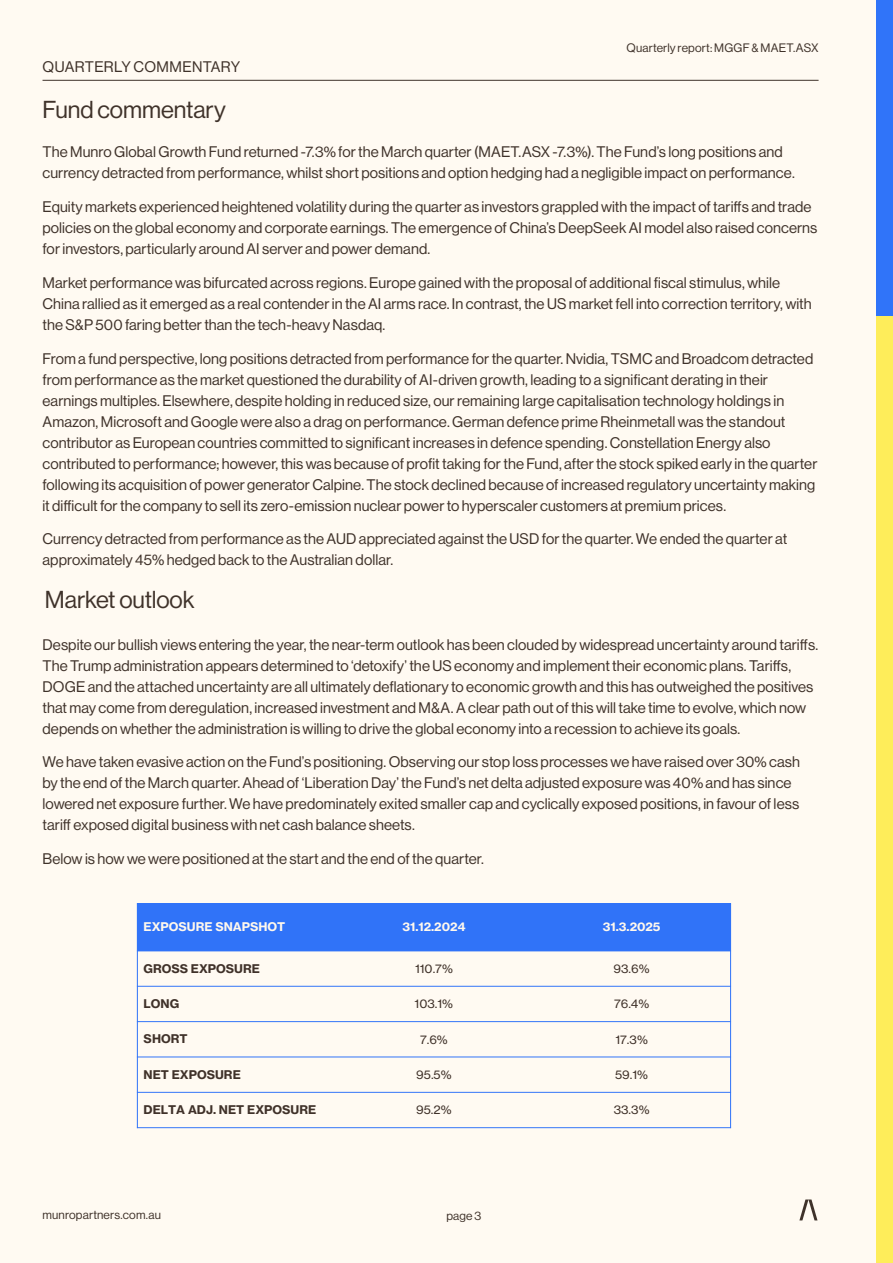
<style>
.page{position:relative;width:893px;height:1263px;background:#fffaf2}
.page>*{position:absolute;margin:0;border:0;box-sizing:border-box;transform-origin:0 0}
.t1{font:24px "N Haas Grotesk DS Pro 55 Rg";color:#3f322a}
.t2{font:15px/21px "N Haas Grotesk DS Pro 55 Rg";letter-spacing:.005em;color:#3f322a}
.t3{font:12px "N Haas Grotesk DS Pro 55 Rg";letter-spacing:.015em;color:#3f322a}
.t4{font:11.85px "N Haas Grotesk TX Pro 75 Bd";color:#3f3129}
.t5{font:11.85px "N Haas Grotesk TX Pro 55 Rg";color:#3f3129}
.t6{font:11.85px "N Haas Grotesk TX Pro 75 Bd";color:#fff8ed}
</style>
<div class="page">
<div style="left:876px;top:316px;width:17px;height:947px;background:#feed5a"></div>
<div style="left:876px;top:0;width:17px;height:316px;background:#3074f9"></div>
<svg style="left:799px;top:1199px;width:18px;height:21px"></svg>
<hr style="left:43px;top:80px;width:776px;height:1px;background:#3f322a">
<div style="left:137px;top:904px;width:198px;height:47px;background:#3073f8"></div>
<div style="left:335px;top:904px;width:198px;height:47px;background:#3073f8"></div>
<div style="left:533px;top:904px;width:198px;height:47px;background:#3073f8"></div>
<hr style="left:137px;top:986px;width:594px;height:1px;background:#3073f8">
<hr style="left:137px;top:1021px;width:594px;height:1px;background:#3073f8">
<hr style="left:137px;top:1056px;width:594px;height:1px;background:#3073f8">
<hr style="left:137px;top:1092px;width:594px;height:1px;background:#3073f8">
<hr style="left:137px;top:903px;width:1px;height:225px;background:#3073f8">
<hr style="left:730px;top:903px;width:1px;height:225px;background:#3073f8">
<hr style="left:137px;top:903px;width:594px;height:1px;background:#3073f8">
<hr style="left:137px;top:1127px;width:594px;height:1px;background:#3073f8">
<p class="t3" style="left:626px;top:41px;width:194px">Quarterly report: MGGF &amp; MAET.ASX</p>
<p class="t2" style="left:43px;top:56px;width:199px">QUARTERLY COMMENTARY</p>
<h1 class="t1" style="left:43px;top:96px;width:185px">Fund commentary</h1>
<p class="t2" style="left:43px;top:142px;width:754px">The Munro Global Growth Fund returned -7.3% for the March quarter (MAET.ASX -7.3%). The Fund’s long positions and currency detracted from performance, whilst short positions and option hedging had a negligible impact on performance.</p>
<p class="t2" style="left:43px;top:196px;width:776px">Equity markets experienced heightened volatility during the quarter as investors grappled with the impact of tariffs and trade policies on the global economy and corporate earnings. The emergence of China’s DeepSeek AI model also raised concerns for investors, particularly around AI server and power demand.</p>
<p class="t2" style="left:43px;top:272px;width:771px">Market performance was bifurcated across regions. Europe gained with the proposal of additional fiscal stimulus, while<br>China rallied as it emerged as a real contender in the AI arms race. In contrast, the US market fell into correction territory, with the S&amp;P 500 faring better than the tech-heavy Nasdaq.</p>
<p class="t2" style="left:43px;top:348px;width:776px">From a fund perspective, long positions detracted from performance for the quarter.Nvidia, TSMC and Broadcom detracted from performance as the market questioned the durability of AI-driven growth, leading to a significant derating in their earnings multiples. Elsewhere, despite holding in reduced size, our remaining large capitalisation technology holdings in Amazon, Microsoft and Google were also a drag on performance. German defence prime Rheinmetall was the standout contributor as European countries committed to significant increases in defence spending. Constellation Energy also contributed to performance; however, this was because of profit taking for the Fund, after the stock spiked early in the quarter following its acquisition of power generator Calpine. The stock declined because of increased regulatory uncertainty making it difficult for the company to sell its zero-emission nuclear power to hyperscaler customers at premium prices.</p>
<p class="t2" style="left:43px;top:529px;width:746px">Currency detracted from performance as the AUD appreciated against the USD for the quarter. We ended the quarter at approximately 45% hedged back to the Australian dollar.</p>
<h1 class="t1" style="left:45px;top:585px;width:151px">Market outlook</h1>
<p class="t2" style="left:43px;top:634px;width:777px">Despite our bullish views entering the year, the near-term outlook has been clouded by widespread uncertainty around tariffs.<br>The Trump administration appears determined to ‘detoxify’ the US economy and implement their economic plans. Tariffs, DOGE and the attached uncertainty are all ultimately deflationary to economic growth and this has outweighed the positives that may come from deregulation, increased investment and M&amp;A. A clear path out of this will take time to evolve, which now depends on whether the administration is willing to drive the global economy into a recession to achieve its goals.</p>
<p class="t2" style="left:43px;top:752px;width:759px">We have taken evasive action on the Fund’s positioning. Observing our stop loss processes we have raised over 30% cash by the end of the March quarter. Ahead of ‘Liberation Day’ the Fund’s net delta adjusted exposure was 40% and has since lowered net exposure further. We have predominately exited smaller cap and cyclically exposed positions, in favour of less tariff exposed digital business with net cash balance sheets.</p>
<p class="t2" style="left:43px;top:848px;width:443px">Below is how we were positioned at the start and the end of the quarter.</p>
<p class="t6" style="left:144px;top:920px;width:143px">EXPOSURE SNAPSHOT</p>
<p class="t6" style="left:402px;top:920px;width:64px">31.12.2024</p>
<p class="t6" style="left:603px;top:920px;width:59px">31.3.2025</p>
<p class="t4" style="left:144px;top:961px;width:118px">GROSS EXPOSURE</p>
<p class="t5" style="left:415px;top:961px;width:39px">110.7%</p>
<p class="t5" style="left:614px;top:961px;width:38px">93.6%</p>
<p class="t4" style="left:144px;top:996px;width:37px">LONG</p>
<p class="t5" style="left:415px;top:996px;width:40px">103.1%</p>
<p class="t5" style="left:614px;top:996px;width:37px">76.4%</p>
<p class="t4" style="left:144px;top:1031px;width:45px">SHORT</p>
<p class="t5" style="left:420px;top:1032px;width:29px">7.6%</p>
<p class="t5" style="left:615px;top:1032px;width:34px">17.3%</p>
<p class="t4" style="left:144px;top:1067px;width:99px">NET EXPOSURE</p>
<p class="t5" style="left:416px;top:1067px;width:37px">95.5%</p>
<p class="t5" style="left:615px;top:1067px;width:35px">59.1%</p>
<p class="t4" style="left:144px;top:1102px;width:174px">DELTA ADJ. NET EXPOSURE</p>
<p class="t5" style="left:416px;top:1103px;width:37px">95.2%</p>
<p class="t5" style="left:614px;top:1103px;width:37px">33.3%</p>
<p class="t3" style="left:43px;top:1208px;width:120px">munropartners.com.au</p>
<p class="t3" style="left:446px;top:1209px;width:36px">page 3</p>
</div>
